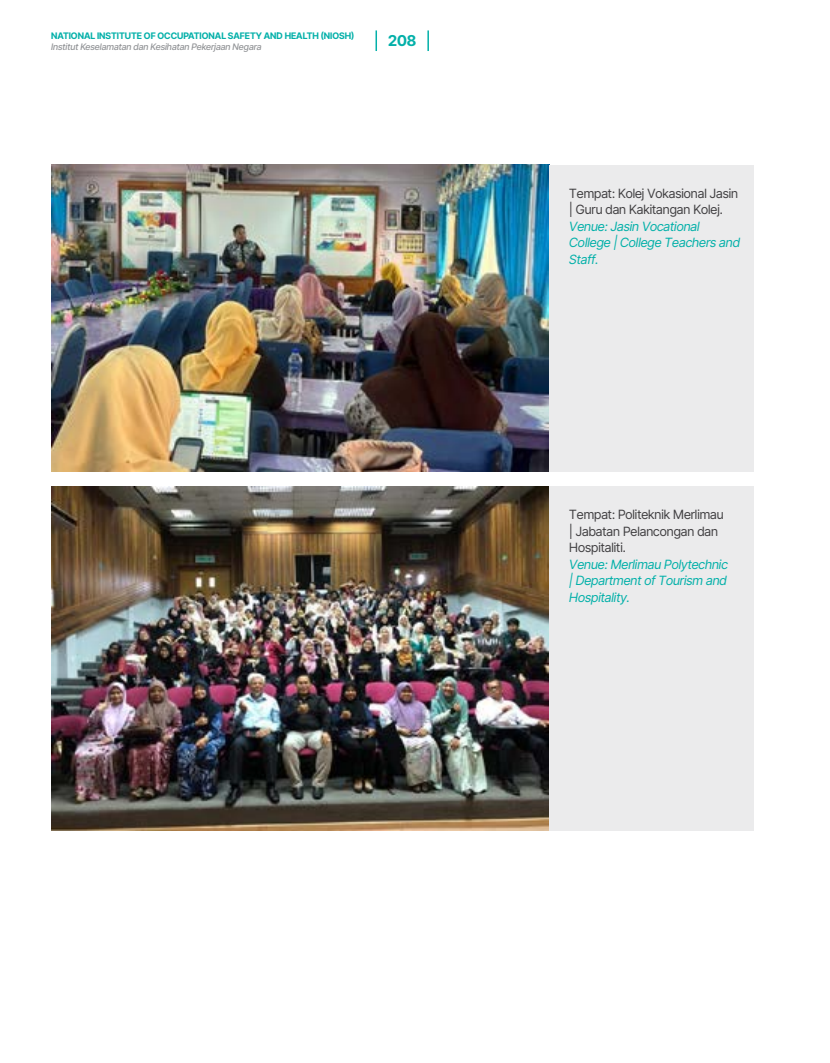
<style>
.page{position:relative;width:830px;height:1063px;background:#fff}
.page>*{position:absolute;margin:0;border:0;box-sizing:border-box;transform-origin:0 0}
.t1{font:700 15px "Inter Tight";color:#03b0a9}
.t2{font:italic 12.75px/16.5px "Inter Tight";color:#03b0a9}
.t3{font:12.75px/16.5px "Inter Tight";color:#414042}
.t4{font:700 9px "Inter Tight";color:#03b0a9}
.t5{font:italic 500 9px "Inter Tight";color:#939598}
</style>
<div class="page">
<img style="left:51px;top:486px;width:498px;height:344px">
<img style="left:51px;top:165px;width:498px;height:307px">
<div style="left:549px;top:165px;width:204px;height:307px;background:#ebebec"></div>
<div style="left:549px;top:486px;width:204px;height:344px;background:#ebebec"></div>
<svg style="left:427px;top:30px;width:1px;height:21px"></svg>
<hr style="left:375px;top:30px;width:2px;height:21px;background:#03b0a9">
<p class="t4" style="left:51px;top:29px;width:304px">NATIONAL INSTITUTE OF OCCUPATIONAL SAFETY AND HEALTH (NIOSH)</p>
<p class="t5" style="left:51px;top:40px;width:212px">Institut Keselamatan dan Kesihatan Pekerjaan Negara</p>
<p class="t1" style="left:388px;top:29px;width:30px">208</p>
<p class="t3" style="left:569px;top:185px;width:170px">Tempat: Kolej Vokasional Jasin | Guru dan Kakitangan Kolej.</p>
<p class="t2" style="left:569px;top:218px;width:172px">Venue: Jasin Vocational<br>College | College Teachers and<br>Staff.</p>
<p class="t3" style="left:569px;top:506px;width:156px">Tempat: Politeknik Merlimau | Jabatan Pelancongan dan<br>Hospitaliti.</p>
<p class="t2" style="left:569px;top:555px;width:160px;text-align:justify">Venue: Merlimau Polytechnic | Department of Tourism and Hospitality.</p>
</div>
